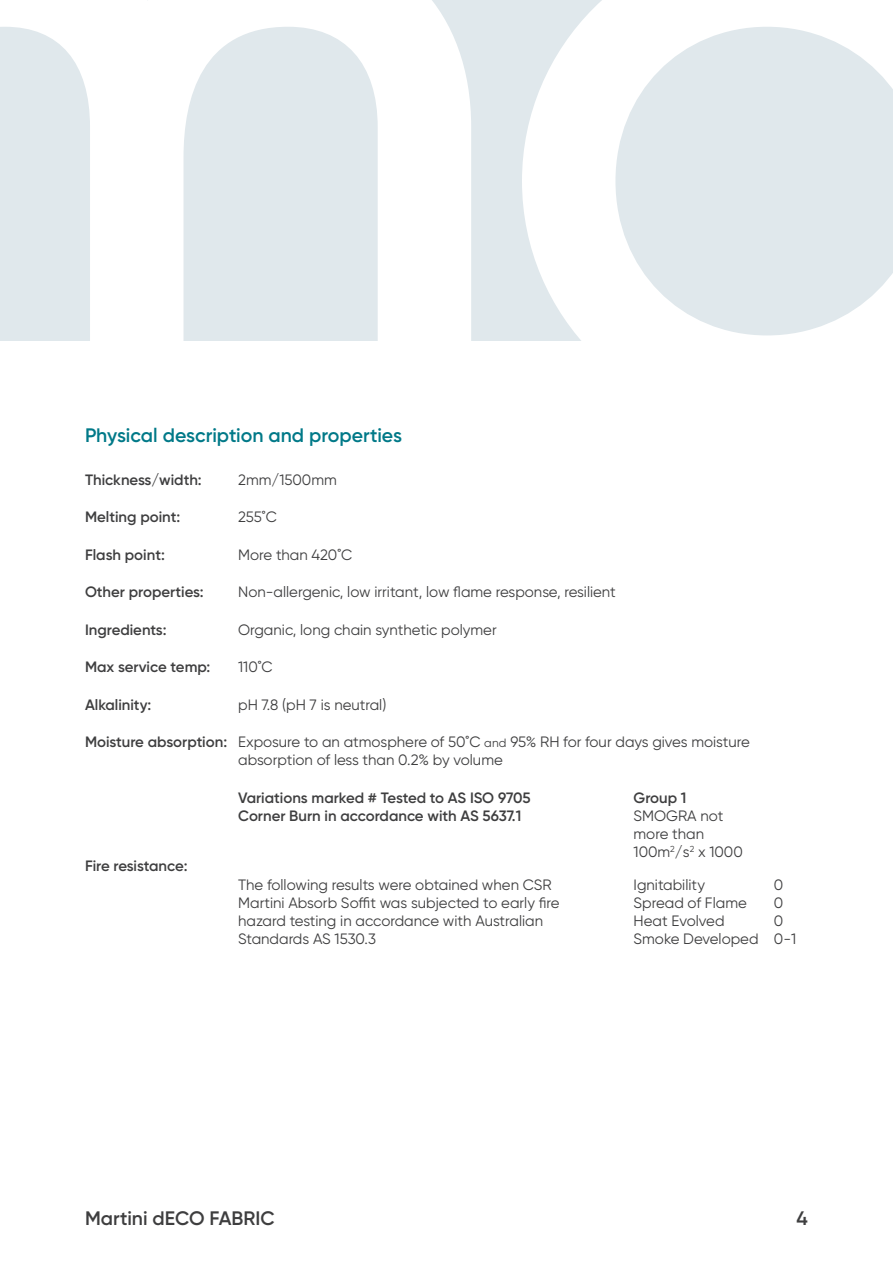
<style>
.page{position:relative;width:893px;height:1263px;background:#fff}
.page>*{position:absolute;margin:0;border:0;box-sizing:border-box;transform-origin:0 0}
.t1{font:600 19.5px "Gilroy";letter-spacing:-.005em;color:#007988}
.t2{font:600 19.5px "Gilroy";color:#3e3e3f}
.t3{font:15px/18px "Gilroy";color:#3e3e3f}
.t4{font:600 15px/18px "Gilroy";color:#3e3e3f}
.s1{font-weight:600}
.s2{font-size:12px}
</style>
<div class="page">
<div style="left:0;top:0;width:893px;height:340px;background:#e0e8ec"></div>
<svg style="left:0;top:0;width:471px;height:340px"></svg>
<svg style="left:522px;top:0;width:371px;height:340px"></svg>
<h1 class="t1" style="left:85px;top:423px;width:319px">Physical description and properties</h1>
<p class="t4" style="left:85px;top:470px;width:118px">Thickness/width:</p>
<p class="t3" style="left:238px;top:470px;width:100px">2mm/1500mm</p>
<p class="t4" style="left:85px;top:508px;width:97px">Melting point:</p>
<p class="t3" style="left:238px;top:508px;width:40px">255˚C</p>
<p class="t4" style="left:85px;top:545px;width:81px">Flash point:</p>
<p class="t3" style="left:238px;top:545px;width:116px">More than 420˚C</p>
<p class="t4" style="left:85px;top:583px;width:120px">Other properties:</p>
<p class="t3" style="left:238px;top:583px;width:379px">Non-allergenic, low irritant, low flame response, resilient</p>
<p class="t4" style="left:85px;top:620px;width:83px">Ingredients:</p>
<p class="t3" style="left:238px;top:620px;width:260px">Organic, long chain synthetic polymer</p>
<p class="t4" style="left:85px;top:658px;width:127px">Max service temp:</p>
<p class="t3" style="left:238px;top:658px;width:36px">110˚C</p>
<p class="t4" style="left:85px;top:695px;width:68px">Alkalinity:</p>
<p class="t3" style="left:238px;top:695px;width:150px">pH 7.8 (pH 7 is neutral)</p>
<p class="t3" style="left:238px;top:733px;width:513px;text-indent:-153px"><span class="s1">Moisture absorption:</span> Exposure to an atmosphere of 50˚C <span class="s2">and</span> 95% RH for four days gives moisture absorption of less than 0.2% by volume</p>
<p class="t4" style="left:85px;top:857px;width:104px">Fire resistance:</p>
<p class="t4" style="left:238px;top:788px;width:294px">Variations marked # Tested to AS ISO 9705<br>Corner Burn in accordance with AS 5637.1</p>
<p class="t4" style="left:634px;top:788px;width:54px">Group 1</p>
<p class="t3" style="left:634px;top:806px;width:111px">SMOGRA not more than<br>100m<sup>2</sup>/s<sup>2</sup> x 1000</p>
<p class="t3" style="left:238px;top:876px;width:323px">The following results were obtained when CSR Martini Absorb Soffit was subjected to early fire hazard testing in accordance with Australian Standards AS 1530.3</p>
<p class="t3" style="left:634px;top:876px;width:127px">Ignitability<br>Spread of Flame<br>Heat Evolved<br>Smoke Developed</p>
<p class="t3" style="left:774px;top:876px;width:24px">0<br>0<br>0<br>0-1</p>
<h1 class="t2" style="left:85px;top:1206px;width:191px">Martini dECO FABRIC</h1>
<h1 class="t2" style="left:797px;top:1206px;width:13px">4</h1>
</div>
